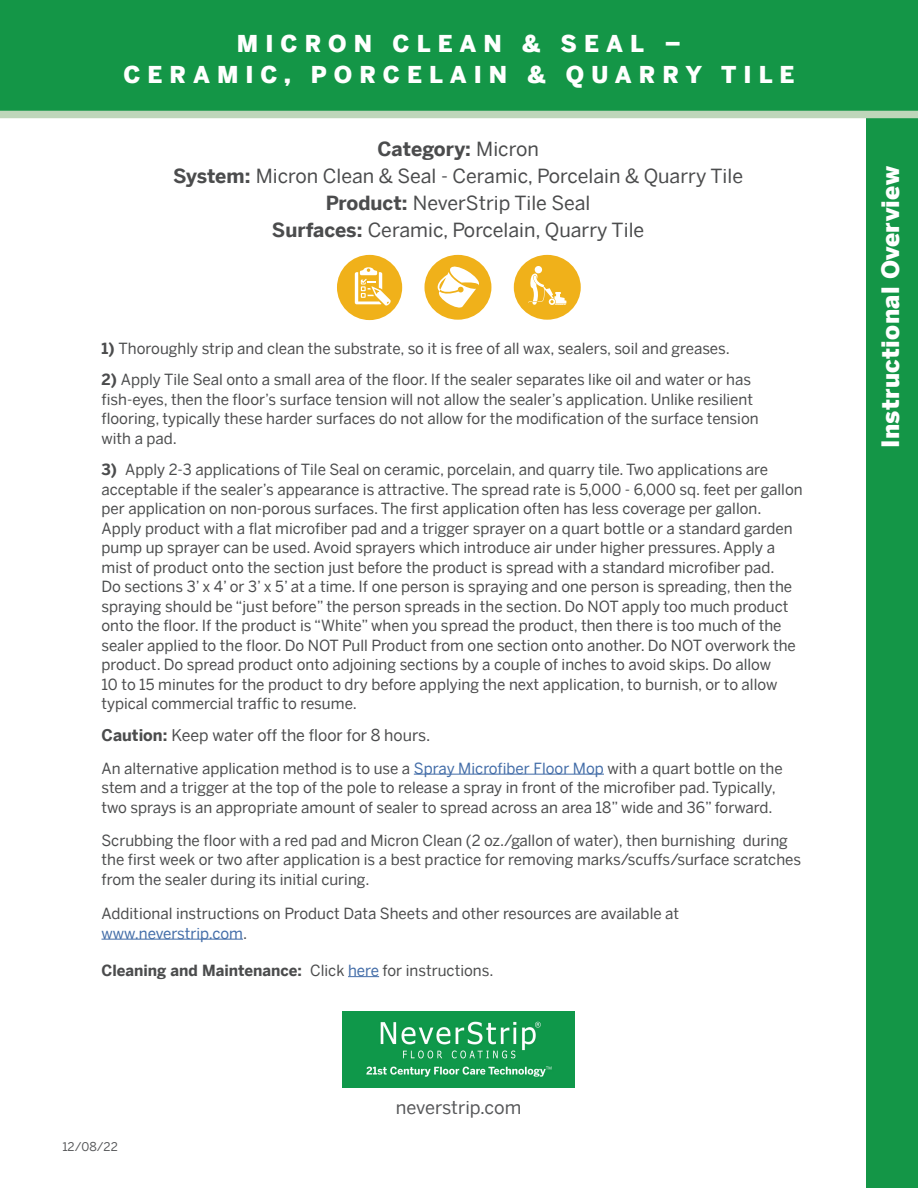
<style>
.page{position:relative;width:918px;height:1188px;background:#fff}
.page>*{position:absolute;margin:0;border:0;box-sizing:border-box;transform-origin:0 0}
.t1{font:900 24px "Benton Sans";letter-spacing:.015em;color:#fff}
.t2{font:900 23.25px "Benton Sans";letter-spacing:.3em;color:#fff}
.t3{font:19.5px "Benton Sans";color:#4b4c4d}
.t4{font:700 19.5px "Benton Sans";color:#4b4c4d}
.t5{font:18.15px "Benton Sans";color:#57585a}
.t6{font:16.2px "Benton Sans";color:#4b4c4d}
.t7{font:15.3px/19.5px "Benton Sans";color:#4b4c4d}
.t8{font:700 15.3px "Benton Sans";color:#4b4c4d}
.t9{font:12px "Benton Sans";color:#57585a}
.s1{font-weight:400}
.s2{font-weight:700}
.s3{color:#436da8}
.s4{font-weight:400;color:#436da8}
</style>
<div class="page">
<hr style="left:414px;top:774px;width:190px;height:1px;background:#436da8">
<hr style="left:102px;top:939px;width:141px;height:1px;background:#436da8">
<hr style="left:348px;top:976px;width:31px;height:1px;background:#436da8">
<div style="left:514px;top:255px;width:67px;height:65px;background:#f0b11a;border-radius:50%"></div>
<svg style="left:528px;top:266px;width:38px;height:39px"></svg>
<div style="left:424px;top:255px;width:67px;height:65px;background:#f0b11a;border-radius:50%"></div>
<svg style="left:437px;top:266px;width:42px;height:42px"></svg>
<div style="left:337px;top:255px;width:65px;height:65px;background:#f0b11a;border-radius:50%"></div>
<svg style="left:355px;top:267px;width:36px;height:39px"></svg>
<div style="left:866px;top:92px;width:52px;height:1096px;background:#149647"></div>
<img style="left:342px;top:1012px;width:232px;height:75px">
<div style="left:0;top:0;width:918px;height:117px;background:#149647"></div>
<div style="left:0;top:111px;width:918px;height:7px;background:#bed6ba"></div>
<p class="t2" style="left:237px;top:23px;width:446px">MICRON CLEAN &amp; SEAL –</p>
<p class="t2" style="left:123px;top:54px;width:673px">CERAMIC, PORCELAIN &amp; QUARRY TILE</p>
<p class="t4" style="left:377px;top:132px;width:163px">Category: <span class="s1">Micron</span></p>
<p class="t3" style="left:173px;top:159px;width:572px"><span class="s2">System:</span> Micron Clean &amp; Seal - Ceramic, Porcelain &amp; Quarry Tile</p>
<p class="t3" style="left:326px;top:186px;width:266px"><span class="s2">Product:</span> NeverStrip Tile Seal</p>
<p class="t3" style="left:272px;top:213px;width:374px"><span class="s2">Surfaces:</span> Ceramic, Porcelain, Quarry Tile</p>
<p class="t7" style="left:102px;top:336px;width:630px"><span class="s2">1)</span> Thoroughly strip and clean the substrate, so it is free of all wax, sealers, soil and greases.</p>
<p class="t7" style="left:102px;top:368px;width:659px"><span class="s2">2)</span> Apply Tile Seal onto a small area of the floor. If the sealer separates like oil and water or has fish-eyes, then the floor’s surface tension will not allow the sealer’s application. Unlike resilient flooring, typically these harder surfaces do not allow for the modification of the surface tension with a pad.</p>
<p class="t7" style="left:102px;top:458px;width:703px"><span class="s2">3)</span> Apply 2-3 applications of Tile Seal on ceramic, porcelain, and quarry tile. Two applications are acceptable if the sealer’s appearance is attractive. The spread rate is 5,000 - 6,000 sq. feet per gallon per application on non-porous surfaces. The first application often has less coverage per gallon.<br>Apply product with a flat microfiber pad and a trigger sprayer on a quart bottle or a standard garden pump up sprayer can be used. Avoid sprayers which introduce air under higher pressures. Apply a mist of product onto the section just before the product is spread with a standard microfiber pad.<br>Do sections 3’ x 4’ or 3’ x 5’ at a time. If one person is spraying and one person is spreading, then the spraying should be “just before” the person spreads in the section. Do NOT apply too much product onto the floor. If the product is “White” when you spread the product, then there is too much of the sealer applied to the floor. Do NOT Pull Product from one section onto another. Do NOT overwork the product. Do spread product onto adjoining sections by a couple of inches to avoid skips. Do allow<br>10 to 15 minutes for the product to dry before applying the next application, to burnish, or to allow typical commercial traffic to resume.</p>
<p class="t6" style="left:102px;top:721px;width:330px"><span class="s2">Caution:</span> Keep water off the floor for 8 hours.</p>
<p class="t7" style="left:102px;top:756px;width:683px">An alternative application method is to use a <span class="s3">Spray Microfiber Floor Mop</span> with a quart bottle on the stem and a trigger at the top of the pole to release a spray in front of the microfiber pad. Typically, two sprays is an appropriate amount of sealer to spread across an area 18” wide and 36” forward.</p>
<p class="t7" style="left:102px;top:828px;width:701px">Scrubbing the floor with a red pad and Micron Clean (2 oz./gallon of water), then burnishing during the first week or two after application is a best practice for removing marks/scuffs/surface scratches from the sealer during its initial curing.</p>
<p class="t7" style="left:102px;top:902px;width:579px">Additional instructions on Product Data Sheets and other resources are available at <span class="s3">www.neverstrip.com</span>.</p>
<p class="t8" style="left:102px;top:957px;width:393px">Cleaning and Maintenance: <span class="s1">Click</span> <span class="s4">here</span> <span class="s1">for instructions.</span></p>
<p class="t9" style="left:62px;top:1136px;width:57px">12/08/22</p>
<p class="t5" style="left:396px;top:1092px;width:127px">neverstrip.com</p>
<p class="t1" style="left:869px;top:448px;width:283px;rotate:-90deg">Instructional Overview</p>
</div>
